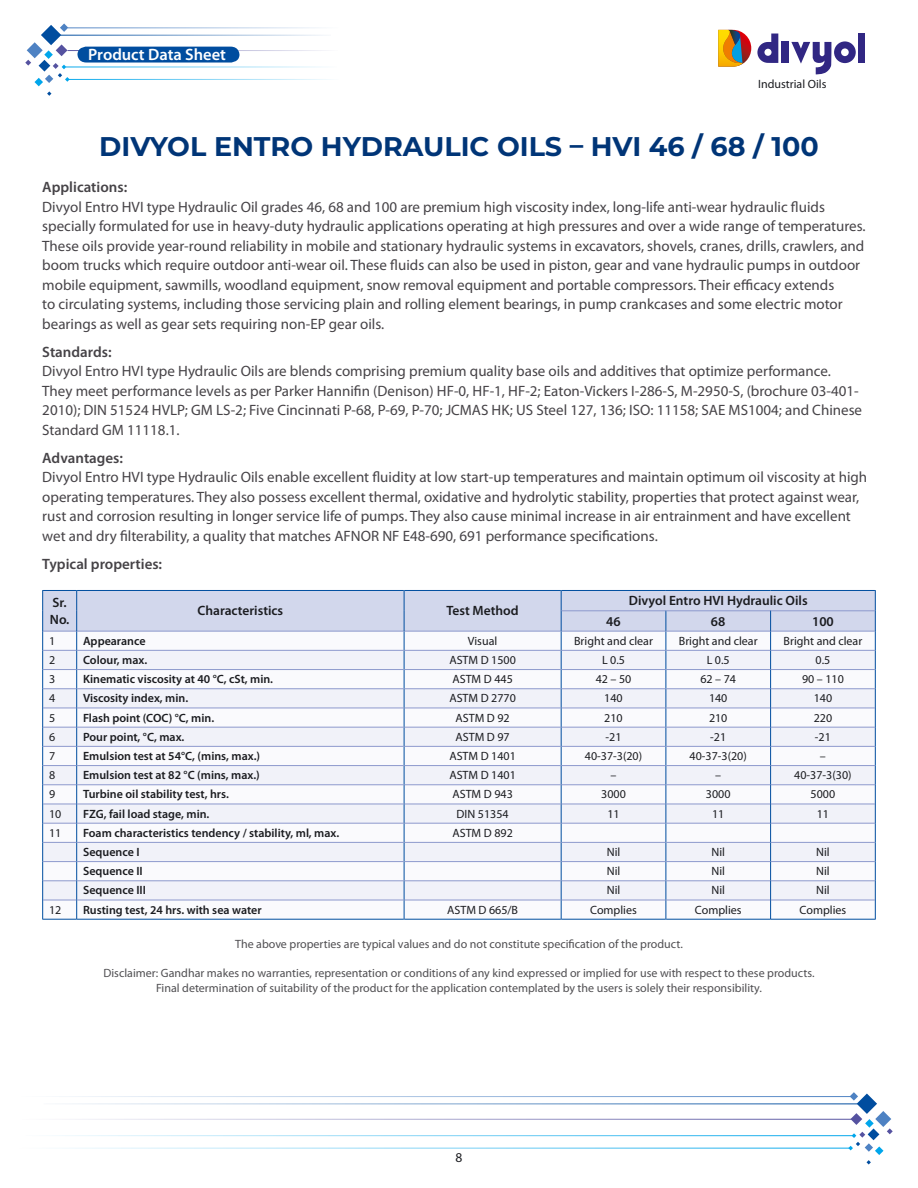
<style>
.page{position:relative;width:918px;height:1188px;background:#fff}
.page>*{position:absolute;margin:0;border:0;box-sizing:border-box;transform-origin:0 0}
.t1{font:700 27px "Montserrat";color:#003577}
.t2{font:600 16.5px "Myriad Pro";color:#fff}
.t3{font:15px/19.5px "Myriad Pro";color:#464347}
.t4{font:600 15px "Myriad Pro";color:#464347}
.t5{font:600 13.5px/16.2px "Myriad Pro";color:#1b1c20}
.t6{font:13.5px "Myriad Pro";color:#1b1c20}
.t7{font:12px "Myriad Pro";color:#1b1c20}
.t8{font:600 12px "Myriad Pro";color:#1b1c20}
.t9{font:12px/14.4px "Myriad Pro";color:#504f52;text-align:center}
</style>
<div class="page">
<svg style="left:25px;top:23px;width:45px;height:73px"></svg>
<hr style="left:68px;top:28px;width:271px;height:1px;background:#4e82c3">
<hr style="left:68px;top:50px;width:270px;height:1px;background:#5552a0">
<hr style="left:69px;top:79px;width:270px;height:1px;background:#00a6eb">
<hr style="left:66px;top:67px;width:271px;height:1px;background:#00a6eb">
<hr style="left:60px;top:35px;width:271px;height:1px;background:#004d9f">
<svg style="left:848px;top:1092px;width:45px;height:73px"></svg>
<hr style="left:21px;top:1096px;width:831px;height:1px;background:#4e82c3">
<hr style="left:22px;top:1119px;width:831px;height:1px;background:#5552a0">
<hr style="left:19px;top:1148px;width:831px;height:1px;background:#00a6eb">
<hr style="left:25px;top:1135px;width:829px;height:1px;background:#00a6eb">
<hr style="left:44px;top:1104px;width:814px;height:1px;background:#004d9f">
<svg style="left:718px;top:30px;width:33px;height:37px"></svg>
<div style="left:782px;top:42px;width:7px;height:21px;background:#312783"></div>
<div style="left:858px;top:34px;width:7px;height:29px;background:#312783"></div>
<svg style="left:757px;top:34px;width:21px;height:29px"></svg>
<svg style="left:791px;top:41px;width:65px;height:34px"></svg>
<svg style="left:77px;top:47px;width:162px;height:16px;background:#0c55a3"></svg>
<svg style="left:42px;top:590px;width:834px;height:330px"></svg>
<hr style="left:562px;top:610px;width:104px;height:1px;background:#8d99cd">
<hr style="left:666px;top:610px;width:104px;height:1px;background:#8d99cd">
<hr style="left:771px;top:610px;width:104px;height:1px;background:#8d99cd">
<hr style="left:562px;top:631px;width:104px;height:1px;background:#8d99cd">
<hr style="left:666px;top:631px;width:104px;height:1px;background:#8d99cd">
<hr style="left:771px;top:631px;width:104px;height:1px;background:#8d99cd">
<p class="t2" style="left:88px;top:44px;width:139px">Product Data Sheet</p>
<p class="t7" style="left:758px;top:76px;width:70px">Industrial Oils</p>
<h1 class="t1" style="left:99px;top:127px;width:721px">DIVYOL ENTRO HYDRAULIC OILS – HVI 46 / 68 / 100</h1>
<p class="t4" style="left:42px;top:178px;width:86px">Applications:</p>
<p class="t3" style="left:42px;top:197px;width:825px">Divyol Entro HVI type Hydraulic Oil grades 46, 68 and 100 are premium high viscosity index, long-life anti-wear hydraulic fluids specially formulated for use in heavy-duty hydraulic applications operating at high pressures and over a wide range of temperatures.<br>These oils provide year-round reliability in mobile and stationary hydraulic systems in excavators, shovels, cranes, drills, crawlers, and boom trucks which require outdoor anti-wear oil. These fluids can also be used in piston, gear and vane hydraulic pumps in outdoor mobile equipment, sawmills, woodland equipment, snow removal equipment and portable compressors. Their efficacy extends<br>to circulating systems, including those servicing plain and rolling element bearings, in pump crankcases and some electric motor bearings as well as gear sets requiring non-EP gear oils.</p>
<p class="t4" style="left:42px;top:342px;width:71px">Standards:</p>
<p class="t3" style="left:42px;top:361px;width:821px">Divyol Entro HVI type Hydraulic Oils are blends comprising premium quality base oils and additives that optimize performance.<br>They meet performance levels as per Parker Hannifin (Denison) HF-0, HF-1, HF-2; Eaton-Vickers I-286-S, M-2950-S, (brochure 03-401- 2010); DIN 51524 HVLP; GM LS-2; Five Cincinnati P-68, P-69, P-70; JCMAS HK; US Steel 127, 136; ISO: 11158; SAE MS1004; and Chinese Standard GM 11118.1.</p>
<p class="t4" style="left:42px;top:448px;width:82px">Advantages:</p>
<p class="t3" style="left:42px;top:467px;width:826px">Divyol Entro HVI type Hydraulic Oils enable excellent fluidity at low start-up temperatures and maintain optimum oil viscosity at high operating temperatures. They also possess excellent thermal, oxidative and hydrolytic stability, properties that protect against wear, rust and corrosion resulting in longer service life of pumps. They also cause minimal increase in air entrainment and have excellent wet and dry filterability, a quality that matches AFNOR NF E48-690, 691 performance specifications.</p>
<p class="t4" style="left:42px;top:554px;width:121px">Typical properties:</p>
<p class="t5" style="left:50px;top:594px;width:21px">Sr.<br>No.</p>
<p class="t5" style="left:198px;top:602px;width:87px">Characteristics</p>
<p class="t5" style="left:446px;top:602px;width:74px">Test Method</p>
<p class="t5" style="left:629px;top:592px;width:180px">Divyol Entro HVI Hydraulic Oils</p>
<p class="t5" style="left:606px;top:613px;width:16px">46</p>
<p class="t5" style="left:711px;top:613px;width:16px">68</p>
<p class="t5" style="left:812px;top:613px;width:23px">100</p>
<p class="t7" style="left:49px;top:633px;width:8px">1</p>
<p class="t8" style="left:83px;top:633px;width:64px">Appearance</p>
<p class="t7" style="left:468px;top:633px;width:31px">Visual</p>
<p class="t7" style="left:574px;top:633px;width:80px">Bright and clear</p>
<p class="t7" style="left:679px;top:633px;width:80px">Bright and clear</p>
<p class="t7" style="left:784px;top:633px;width:80px">Bright and clear</p>
<p class="t7" style="left:49px;top:653px;width:8px">2</p>
<p class="t8" style="left:83px;top:652px;width:66px">Colour, max.</p>
<p class="t7" style="left:449px;top:653px;width:68px">ASTM D 1500</p>
<p class="t7" style="left:602px;top:653px;width:25px">L 0.5</p>
<p class="t7" style="left:707px;top:653px;width:25px">L 0.5</p>
<p class="t7" style="left:816px;top:653px;width:16px">0.5</p>
<p class="t7" style="left:49px;top:672px;width:8px">3</p>
<p class="t8" style="left:83px;top:672px;width:192px">Kinematic viscosity at 40 °C, cSt, min.</p>
<p class="t7" style="left:452px;top:672px;width:62px">ASTM D 445</p>
<p class="t7" style="left:596px;top:672px;width:37px">42 – 50</p>
<p class="t7" style="left:700px;top:672px;width:37px">62 – 74</p>
<p class="t7" style="left:802px;top:672px;width:43px">90 – 110</p>
<p class="t7" style="left:49px;top:691px;width:8px">4</p>
<p class="t8" style="left:83px;top:691px;width:107px">Viscosity index, min.</p>
<p class="t7" style="left:449px;top:691px;width:68px">ASTM D 2770</p>
<p class="t7" style="left:604px;top:691px;width:20px">140</p>
<p class="t7" style="left:709px;top:691px;width:20px">140</p>
<p class="t7" style="left:814px;top:691px;width:20px">140</p>
<p class="t7" style="left:49px;top:710px;width:8px">5</p>
<p class="t8" style="left:83px;top:710px;width:133px">Flash point (COC) °C, min.</p>
<p class="t7" style="left:456px;top:710px;width:56px">ASTM D 92</p>
<p class="t7" style="left:604px;top:710px;width:20px">210</p>
<p class="t7" style="left:709px;top:710px;width:20px">210</p>
<p class="t7" style="left:814px;top:710px;width:20px">220</p>
<p class="t7" style="left:49px;top:729px;width:8px">6</p>
<p class="t8" style="left:83px;top:729px;width:103px">Pour point, °C, max.</p>
<p class="t7" style="left:456px;top:729px;width:56px">ASTM D 97</p>
<p class="t7" style="left:606px;top:729px;width:17px">-21</p>
<p class="t7" style="left:710px;top:729px;width:17px">-21</p>
<p class="t7" style="left:815px;top:729px;width:17px">-21</p>
<p class="t7" style="left:49px;top:749px;width:8px">7</p>
<p class="t8" style="left:83px;top:748px;width:179px">Emulsion test at 54°C, (mins, max.)</p>
<p class="t7" style="left:449px;top:749px;width:68px">ASTM D 1401</p>
<p class="t7" style="left:585px;top:749px;width:59px">40-37-3(20)</p>
<p class="t7" style="left:690px;top:749px;width:59px">40-37-3(20)</p>
<p class="t7" style="left:820px;top:749px;width:7px">–</p>
<p class="t7" style="left:49px;top:768px;width:8px">8</p>
<p class="t8" style="left:83px;top:768px;width:178px">Emulsion test at 82 °C (mins, max.)</p>
<p class="t7" style="left:449px;top:768px;width:68px">ASTM D 1401</p>
<p class="t7" style="left:611px;top:768px;width:7px">–</p>
<p class="t7" style="left:715px;top:768px;width:7px">–</p>
<p class="t7" style="left:794px;top:768px;width:59px">40-37-3(30)</p>
<p class="t7" style="left:49px;top:787px;width:8px">9</p>
<p class="t8" style="left:83px;top:787px;width:147px">Turbine oil stability test, hrs.</p>
<p class="t7" style="left:452px;top:787px;width:62px">ASTM D 943</p>
<p class="t7" style="left:601px;top:787px;width:26px">3000</p>
<p class="t7" style="left:706px;top:787px;width:26px">3000</p>
<p class="t7" style="left:811px;top:787px;width:26px">5000</p>
<p class="t7" style="left:49px;top:806px;width:14px">10</p>
<p class="t8" style="left:83px;top:806px;width:128px">FZG, fail load stage, min.</p>
<p class="t7" style="left:457px;top:806px;width:54px">DIN 51354</p>
<p class="t7" style="left:607px;top:806px;width:14px">11</p>
<p class="t7" style="left:712px;top:806px;width:14px">11</p>
<p class="t7" style="left:817px;top:806px;width:14px">11</p>
<p class="t7" style="left:49px;top:825px;width:14px">11</p>
<p class="t8" style="left:83px;top:825px;width:258px">Foam characteristics tendency / stability, ml, max.</p>
<p class="t7" style="left:452px;top:825px;width:62px">ASTM D 892</p>
<p class="t8" style="left:83px;top:844px;width:58px">Sequence I</p>
<p class="t7" style="left:607px;top:845px;width:15px">Nil</p>
<p class="t7" style="left:711px;top:845px;width:15px">Nil</p>
<p class="t7" style="left:816px;top:845px;width:15px">Nil</p>
<p class="t8" style="left:83px;top:864px;width:61px">Sequence II</p>
<p class="t7" style="left:607px;top:864px;width:15px">Nil</p>
<p class="t7" style="left:711px;top:864px;width:15px">Nil</p>
<p class="t7" style="left:816px;top:864px;width:15px">Nil</p>
<p class="t8" style="left:83px;top:883px;width:64px">Sequence III</p>
<p class="t7" style="left:607px;top:883px;width:15px">Nil</p>
<p class="t7" style="left:711px;top:883px;width:15px">Nil</p>
<p class="t7" style="left:816px;top:883px;width:15px">Nil</p>
<p class="t7" style="left:49px;top:902px;width:14px">12</p>
<p class="t8" style="left:83px;top:902px;width:180px">Rusting test, 24 hrs. with sea water</p>
<p class="t7" style="left:447px;top:902px;width:73px">ASTM D 665/B</p>
<p class="t7" style="left:590px;top:902px;width:48px">Complies</p>
<p class="t7" style="left:695px;top:902px;width:48px">Complies</p>
<p class="t7" style="left:800px;top:902px;width:48px">Complies</p>
<p class="t9" style="left:235px;top:937px;width:449px">The above properties are typical values and do not constitute specification of the product.</p>
<p class="t9" style="left:104px;top:966px;width:712px">Disclaimer: Gandhar makes no warranties, representation or conditions of any kind expressed or implied for use with respect to these products.<br>Final determination of suitability of the product for the application contemplated by the users is solely their responsibility.</p>
<p class="t6" style="left:456px;top:1150px;width:8px">8</p>
</div>
